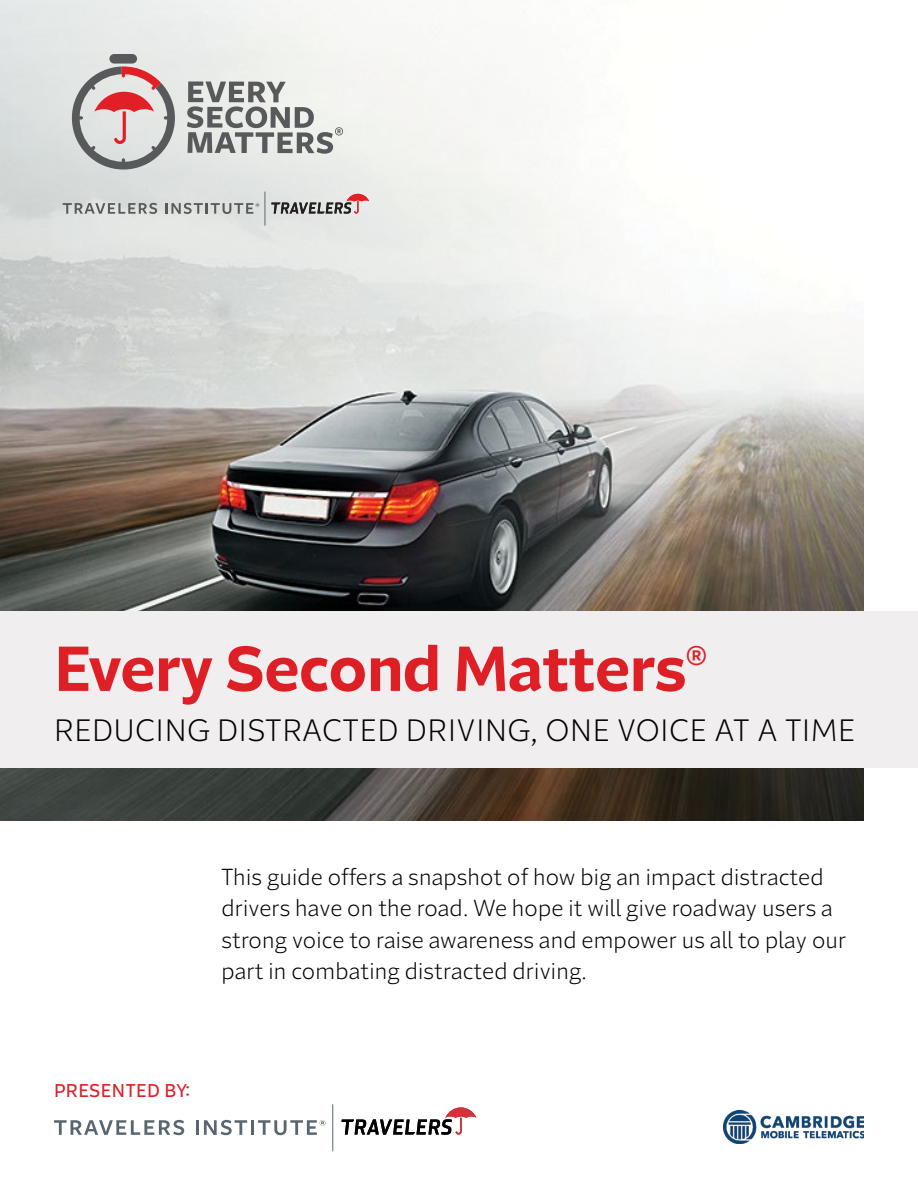
<style>
.page{position:relative;width:918px;height:1188px;background:#fff}
.page>*{position:absolute;margin:0;border:0;box-sizing:border-box;transform-origin:0 0}
.H1__Title{font:700 61.5px "Batterson Sans";color:#de1f26}
.H2__Sub-title{font:300 30px "Batterson Sans";letter-spacing:.03em;color:#000}
.H1__Title-2{font:700 26.25px "Batterson Sans";color:#de1f26}
.P__Intro{font:300 22.5px/31.5px "Batterson Sans";letter-spacing:.01em;color:#000}
.P__Note{font:18px "Batterson Sans";letter-spacing:.03em;color:#de1f26}
</style>
<div class="page">
<img style="left:0;top:0;width:864px;height:821px">
<div style="left:0;top:612px;width:917px;height:156px;background:#f0eeef"></div>
<svg style="left:271px;top:194px;width:98px;height:20px;background:#b5a8a7"></svg>
<hr style="left:265px;top:192px;width:1px;height:34px;background:#58595b">
<svg style="left:63px;top:203px;width:94px;height:11px"></svg>
<svg style="left:166px;top:203px;width:94px;height:11px"></svg>
<div style="left:109px;top:54px;width:28px;height:10px;background:#58595b;border-radius:5px"></div>
<svg style="left:72px;top:66px;width:103px;height:104px;background:#c7b3b3"></svg>
<svg style="left:187px;top:81px;width:156px;height:73px;background:#b6b7b6"></svg>
<svg style="left:342px;top:1107px;width:134px;height:28px"></svg>
<hr style="left:332px;top:1104px;width:1px;height:47px;background:#596670">
<svg style="left:54px;top:1120px;width:130px;height:15px"></svg>
<hr style="left:196px;top:1120px;width:3px;height:15px;background:#596670">
<svg style="left:204px;top:1120px;width:43px;height:15px"></svg>
<hr style="left:251px;top:1120px;width:3px;height:15px;background:#596670">
<svg style="left:258px;top:1120px;width:67px;height:15px"></svg>
<img style="left:724px;top:1111px;width:140px;height:33px">
<h1 class="H1__Title" style="left:54px;top:629px;width:633px">Every Second Matters</h1>
<h1 class="H1__Title-2" style="left:686px;top:639px;width:23px">®</h1>
<h2 class="H2__Sub-title" style="left:54px;top:712px;width:802px">REDUCING DISTRACTED DRIVING, ONE VOICE AT A TIME</h2>
<p class="P__Intro" style="left:221px;top:861px;width:626px">This guide offers a snapshot of how big an impact distracted drivers have on the road. We hope it will give roadway users a strong voice to raise awareness and empower us all to play our part in combating distracted driving.</p>
<p class="P__Note" style="left:54px;top:1080px;width:137px">PRESENTED BY:</p>
</div>
